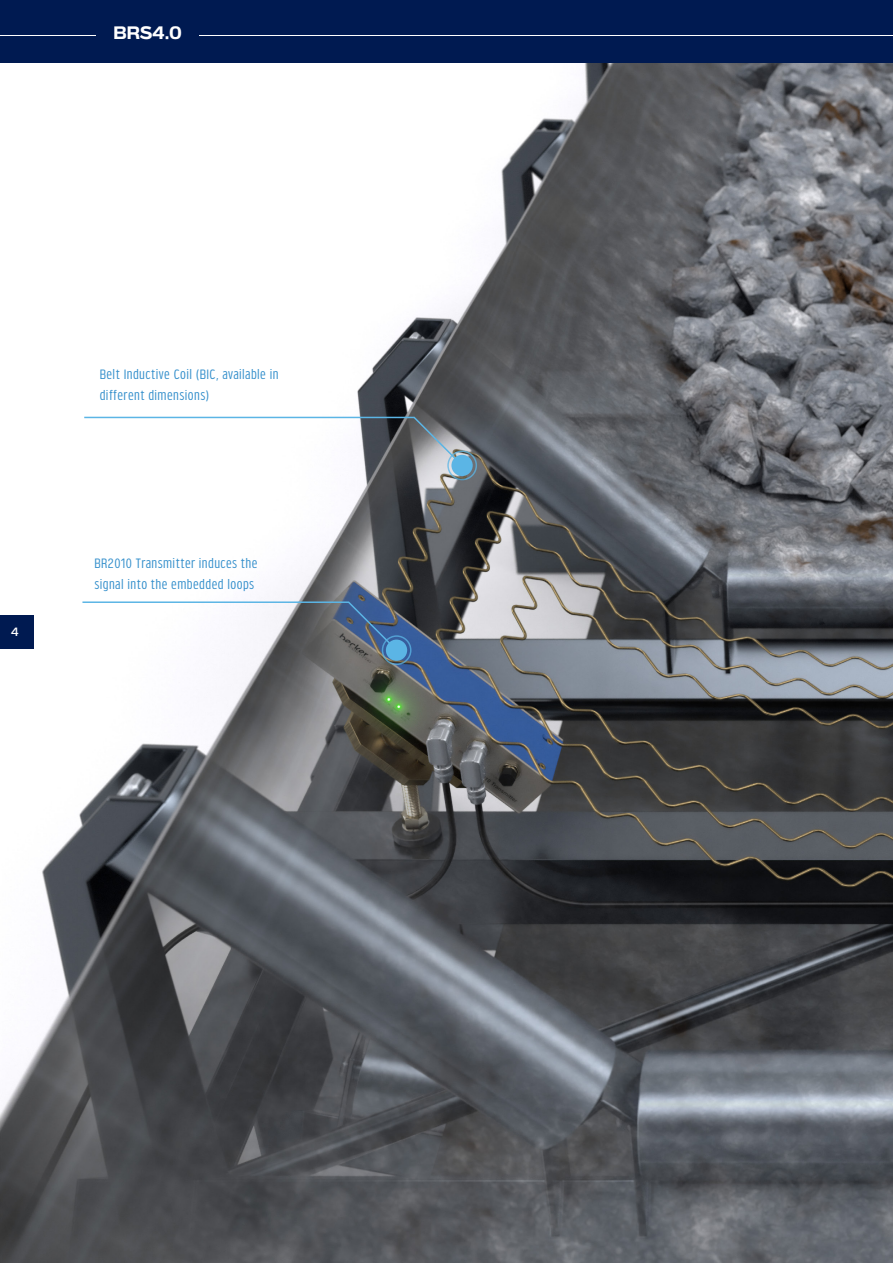
<style>
.page{position:relative;width:893px;height:1263px;background:#fff}
.page>*{position:absolute;margin:0;border:0;box-sizing:border-box;transform-origin:0 0}
.Section{font:700 18px "Verbatim";color:#fff}
.Body_small{font:condensed 13.5px/21px "Verbatim";letter-spacing:.03em;color:#328ecb}
.t1{font:500 12px "Verbatim";color:#fff}
</style>
<div class="page">
<div style="left:0;top:0;width:893px;height:63px;background:#001a51"></div>
<hr style="left:0;top:35px;width:893px;height:1px;background:#fff">
<img style="left:0;top:63px;width:893px;height:1200px">
<div style="left:97px;top:21px;width:102px;height:21px;background:#001a51"></div>
<svg style="left:81px;top:601px;width:311px;height:45px"></svg>
<div style="left:386px;top:639px;width:21px;height:22px;background:#5bb5e5;border-radius:50%"></div>
<div style="left:382px;top:635px;width:29px;height:30px;border:2px solid #5bb5e5;border-radius:50%"></div>
<svg style="left:83px;top:416px;width:375px;height:45px"></svg>
<div style="left:451px;top:455px;width:22px;height:21px;background:#5bb5e5;border-radius:50%"></div>
<div style="left:447px;top:450px;width:30px;height:30px;border:2px solid #5bb5e5;border-radius:50%"></div>
<div style="left:0;top:615px;width:34px;height:33px;background:#001a51"></div>
<p class="Section" style="left:114px;top:22px;width:70px">BRS4.0</p>
<p class="t1" style="left:11px;top:625px;width:10px">4</p>
<p class="Body_small" style="left:100px;top:364px;width:180px">Belt Inductive Coil (BIC, available in different dimensions)</p>
<p class="Body_small" style="left:94px;top:553px;width:165px">BR2010 Transmitter induces the signal into the embedded loops</p>
</div>
